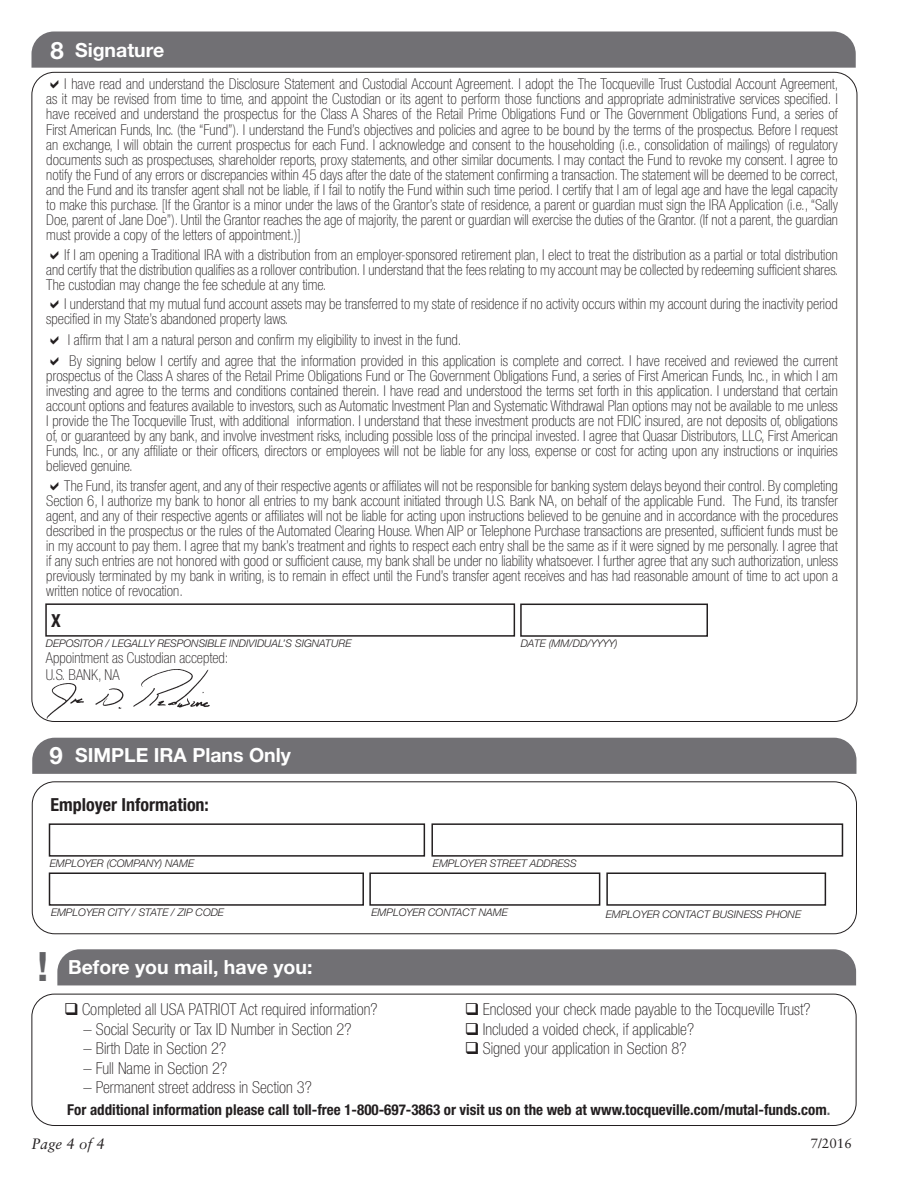
<style>
.page{position:relative;width:918px;height:1188px;background:#fff}
.page>*{position:absolute;margin:0;border:0;box-sizing:border-box;transform-origin:0 0}
.t1{font:700 40.5px "Helvetica Neue";color:#636366}
.t2{font:700 24px "Helvetica Neue";color:#fff}
.t3{font:700 19.5px "Helvetica Neue";color:#fff}
.t4{font:700 condensed 18px "Helvetica Neue";color:#231f20}
.t5{font:100 condensed 16.5px "Helvetica Neue";color:#231f20}
.t6{font:100 condensed 15px/15px "Helvetica Neue";color:#231f20;text-align:justify}
.t7{font:700 condensed 15px "Helvetica Neue";color:#231f20}
.t8{font:italic 15px "Sabon";color:#231f20}
.t9{font:13.5px "Sabon";color:#231f20}
.t10{font:italic 300 10.5px "Helvetica Neue";color:#231f20}
.s1{color:#6c6d70}
</style>
<div class="page">
<div style="left:32px;top:31px;width:824px;height:37px;background:#717074"></div>
<div style="left:45px;top:603px;width:470px;height:34px;border:2px solid #231f20"></div>
<div style="left:520px;top:604px;width:188px;height:33px;border:2px solid #231f20"></div>
<img style="left:44px;top:669px;width:166px;height:50px">
<div style="left:32px;top:738px;width:824px;height:36px;background:#717074"></div>
<div style="left:57px;top:949px;width:799px;height:36px;background:#717074"></div>
<div style="left:32px;top:781px;width:825px;height:153px;border:1px solid #231f20;border-radius:22px"></div>
<div style="left:32px;top:994px;width:824px;height:132px;border:1px solid #231f20;border-radius:22px"></div>
<div style="left:49px;top:823px;width:376px;height:34px;border:2px solid #231f20"></div>
<div style="left:49px;top:872px;width:315px;height:34px;border:2px solid #231f20"></div>
<div style="left:369px;top:872px;width:231px;height:34px;border:2px solid #231f20"></div>
<div style="left:606px;top:872px;width:220px;height:34px;border:2px solid #231f20"></div>
<div style="left:431px;top:823px;width:412px;height:34px;border:2px solid #231f20"></div>
<p class="t2" style="left:51px;top:35px;width:15px">8</p>
<p class="t3" style="left:75px;top:38px;width:91px">Signature</p>
<p class="t6" style="left:46px;top:76px;width:794px;text-indent:18px">I have read and understand the Disclosure Statement and Custodial Account Agreement. I adopt the The Tocqueville Trust Custodial Account Agreement, as it may be revised from time to time, and appoint the Custodian or its agent to perform those functions and appropriate administrative services specified. I have received and understand the prospectus for the Class A Shares of the Retail Prime Obligations Fund or The Government Obligations Fund, a series of First American Funds, Inc. (the “Fund”). I understand the Fund’s objectives and policies and agree to be bound by the terms of the prospectus. Before I request an exchange, I will obtain the current prospectus for each Fund. I acknowledge and consent to the householding (i.e., consolidation of mailings) of regulatory documents such as prospectuses, shareholder reports, proxy statements, and other similar documents. I may contact the Fund to revoke my consent. I agree to notify the Fund of any errors or discrepancies within 45 days after the date of the statement confirming a transaction. The statement will be deemed to be correct, and the Fund and its transfer agent shall not be liable, if I fail to notify the Fund within such time period. I certify that I am of legal age and have the legal capacity to make this purchase. [If the Grantor is a minor under the laws of the Grantor’s state of residence, a parent or guardian must sign the IRA Application (i.e., “Sally Doe, parent of Jane Doe”). Until the Grantor reaches the age of majority, the parent or guardian will exercise the duties of the Grantor. (If not a parent, the guardian must provide a copy of the letters of appointment.)]</p>
<p class="t6" style="left:46px;top:247px;width:794px;text-indent:18px">If I am opening a Traditional IRA with a distribution from an employer-sponsored retirement plan, I elect to treat the distribution as a partial or total distribution and certify that the distribution qualifies as a rollover contribution. I understand that the fees relating to my account may be collected by redeeming sufficient shares.<br>The custodian may change the fee schedule at any time.</p>
<p class="t6" style="left:46px;top:296px;width:793px;text-indent:18px">I understand that my mutual fund account assets may be transferred to my state of residence if no activity occurs within my account during the inactivity period specified in my State’s abandoned property laws.</p>
<p class="t6" style="left:68px;top:332px;width:395px">I affirm that I am a natural person and confirm my eligibility to invest in the fund.</p>
<p class="t6" style="left:46px;top:353px;width:793px;text-indent:23px">By signing below I certify and agree that the information provided in this application is complete and correct. I have received and reviewed the current prospectus of the Class A shares of the Retail Prime Obligations Fund or The Government Obligations Fund, a series of First American Funds, Inc., in which I am investing and agree to the terms and conditions contained therein. I have read and understood the terms set forth in this application. I understand that certain account options and features available to investors, such as Automatic Investment Plan and Systematic Withdrawal Plan options may not be available to me unless I provide the The Tocqueville Trust, with additional information. I understand that these investment products are not FDIC insured, are not deposits of, obligations of, or guaranteed by any bank, and involve investment risks, including possible loss of the principal invested. I agree that Quasar Distributors, LLC, First American Funds, Inc., or any affiliate or their officers, directors or employees will not be liable for any loss, expense or cost for acting upon any instructions or inquiries believed genuine.</p>
<p class="t6" style="left:46px;top:478px;width:793px;text-indent:18px">The Fund, its transfer agent, and any of their respective agents or affiliates will not be responsible for banking system delays beyond their control. By completing Section 6, I authorize my bank to honor all entries to my bank account initiated through U.S. Bank NA, on behalf of the applicable Fund. The Fund, its transfer agent, and any of their respective agents or affiliates will not be liable for acting upon instructions believed to be genuine and in accordance with the procedures described in the prospectus or the rules of the Automated Clearing House. When AIP or Telephone Purchase transactions are presented, sufficient funds must be in my account to pay them. I agree that my bank’s treatment and rights to respect each entry shall be the same as if it were signed by me personally. I agree that if any such entries are not honored with good or sufficient cause, my bank shall be under no liability whatsoever. I further agree that any such authorization, unless previously terminated by my bank in writing, is to remain in effect until the Fund’s transfer agent receives and has had reasonable amount of time to act upon a written notice of revocation.</p>
<p class="t4" style="left:51px;top:610px;width:11px">X</p>
<p class="t10" style="left:46px;top:637px;width:307px">DEPOSITOR / LEGALLY RESPONSIBLE INDIVIDUAL’S SIGNATURE</p>
<p class="t6" style="left:46px;top:650px;width:184px">Appointment as Custodian accepted:</p>
<p class="t6" style="left:46px;top:667px;width:75px">U.S. BANK, NA</p>
<p class="t2" style="left:50px;top:740px;width:15px">9</p>
<p class="t3" style="left:75px;top:743px;width:217px">SIMPLE IRA Plans Only</p>
<p class="t4" style="left:51px;top:794px;width:160px">Employer Information:</p>
<p class="t10" style="left:521px;top:637px;width:98px">DATE (MM/DD/YYYY)</p>
<p class="t10" style="left:50px;top:857px;width:146px">EMPLOYER (COMPANY) NAME</p>
<p class="t10" style="left:433px;top:857px;width:145px">EMPLOYER STREET ADDRESS</p>
<p class="t10" style="left:51px;top:906px;width:175px">EMPLOYER CITY / STATE / ZIP CODE</p>
<p class="t10" style="left:371px;top:906px;width:138px">EMPLOYER CONTACT NAME</p>
<p class="t10" style="left:606px;top:908px;width:197px">EMPLOYER CONTACT BUSINESS PHONE</p>
<p class="t1" style="left:37px;top:941px;width:13px">!</p>
<p class="t3" style="left:68px;top:955px;width:246px">Before you mail, have you:</p>
<p class="t5" style="left:64px;top:1000px;width:315px">❑ Completed all USA PATRIOT Act required information?</p>
<p class="t5" style="left:84px;top:1019px;width:269px">– Social Security or Tax ID Number in Section 2?</p>
<p class="t5" style="left:84px;top:1039px;width:144px">– Birth Date in Section 2?</p>
<p class="t5" style="left:84px;top:1058px;width:145px">– Full Name in Section 2?</p>
<p class="t5" style="left:84px;top:1078px;width:230px">– Permanent street address in Section 3?</p>
<p class="t5" style="left:465px;top:1000px;width:347px">❑ Enclosed your check made payable to the Tocqueville Trust?</p>
<p class="t5" style="left:465px;top:1019px;width:231px">❑ Included a voided check, if applicable?</p>
<p class="t5" style="left:465px;top:1039px;width:223px">❑ Signed your application in Section 8?</p>
<p class="t7" style="left:67px;top:1101px;width:765px">For additional information please call toll-free 1-800-697-3863 or visit us on the web at www.tocqueville.com/mutal-funds.com<span class="s1">.</span></p>
<p class="t8" style="left:32px;top:1135px;width:75px">Page 4 of 4</p>
<p class="t9" style="left:811px;top:1135px;width:43px">7/2016</p>
</div>
